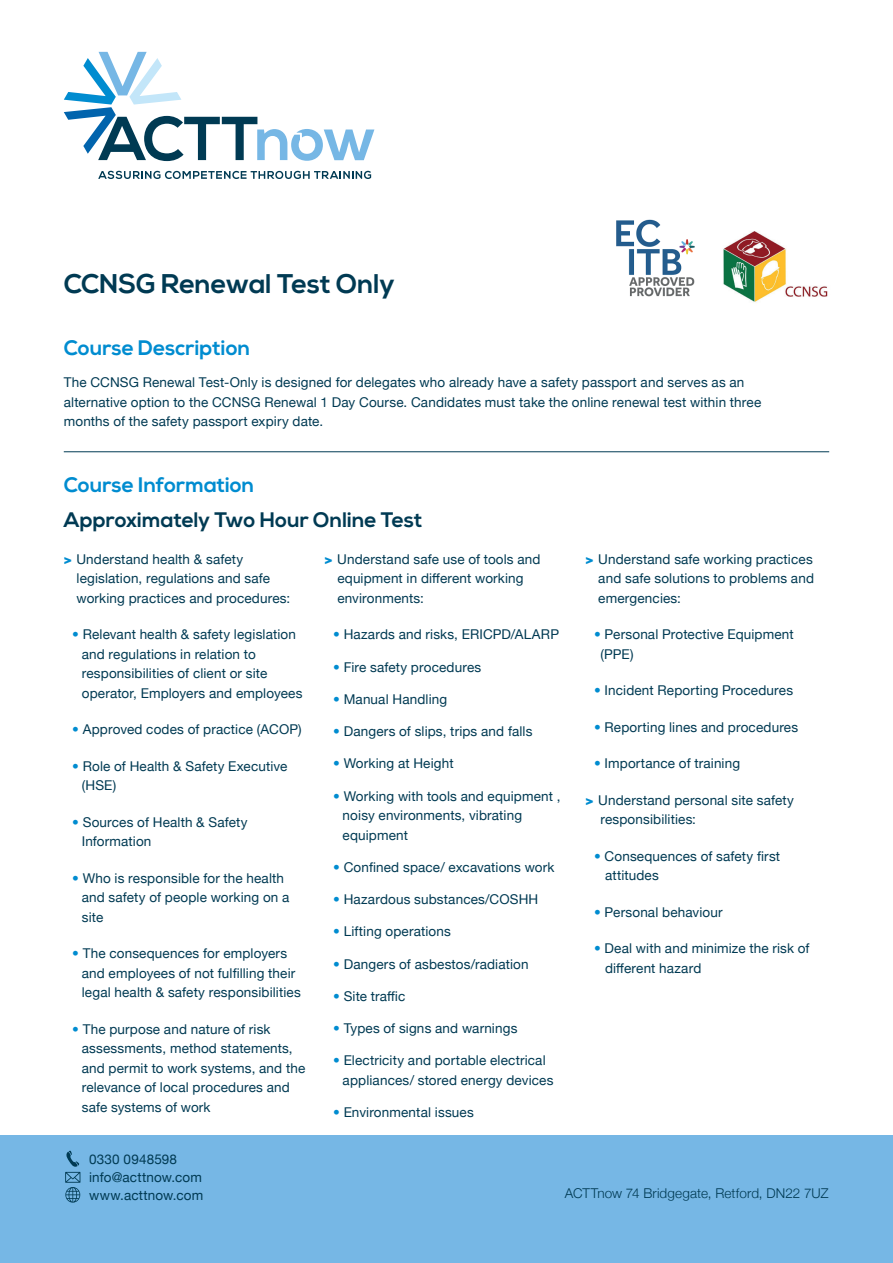
<style>
.page{position:relative;width:893px;height:1263px;background:#fff}
.page>*{position:absolute;margin:0;border:0;box-sizing:border-box;transform-origin:0 0}
.t1{font:700 27px "Nexa";letter-spacing:-.005em;color:#003a53}
.t2{font:700 21px "Nexa";color:#008cd0}
.t3{font:700 21px "Nexa";letter-spacing:-.005em;color:#003a53}
.t4{font:13.5px/19.5px "Helvetica Neue";letter-spacing:.01em;color:#003a53}
.t5{font:300 13.5px "Helvetica Neue";letter-spacing:.005em;color:#003a53}
.s1{font-weight:900;color:#008cd0}
</style>
<div class="page">
<svg style="left:64px;top:52px;width:310px;height:109px"></svg>
<svg style="left:98px;top:171px;width:273px;height:8px"></svg>
<div style="left:0;top:1135px;width:893px;height:128px;background:#76b7e5"></div>
<svg style="left:65px;top:1150px;width:15px;height:52px"></svg>
<img style="left:723px;top:231px;width:105px;height:71px">
<hr style="left:64px;top:451px;width:765px;height:1px;background:#003a53">
<img style="left:616px;top:219px;width:79px;height:78px">
<h1 class="t1" style="left:64px;top:268px;width:333px">CCNSG Renewal Test Only</h1>
<h2 class="t2" style="left:64px;top:336px;width:188px">Course Description</h2>
<p class="t4" style="left:64px;top:374px;width:699px">The CCNSG Renewal Test-Only is designed for delegates who already have a safety passport and serves as an alternative option to the CCNSG Renewal 1 Day Course. Candidates must take the online renewal test within three months of the safety passport expiry date.</p>
<h2 class="t2" style="left:64px;top:473px;width:192px">Course Information</h2>
<h2 class="t3" style="left:64px;top:508px;width:360px">Approximately Two Hour Online Test</h2>
<p class="t4" style="left:77px;top:550px;width:215px;text-indent:-13px"><span class="s1">&gt;</span> Understand health &amp; safety legislation, regulations and safe working practices and procedures:</p>
<p class="t4" style="left:82px;top:626px;width:222px;text-indent:-9px"><span class="s1">•</span> Relevant health &amp; safety legislation and regulations in relation to responsibilities of client or site operator, Employers and employees</p>
<p class="t4" style="left:72px;top:721px;width:231px"><span class="s1">•</span> Approved codes of practice (ACOP)</p>
<p class="t4" style="left:82px;top:757px;width:207px;text-indent:-9px"><span class="s1">•</span> Role of Health &amp; Safety Executive (HSE)</p>
<p class="t4" style="left:82px;top:813px;width:167px;text-indent:-9px"><span class="s1">•</span> Sources of Health &amp; Safety<br>Information</p>
<p class="t4" style="left:82px;top:869px;width:209px;text-indent:-9px"><span class="s1">•</span> Who is responsible for the health and safety of people working on a site</p>
<p class="t4" style="left:82px;top:945px;width:221px;text-indent:-9px"><span class="s1">•</span> The consequences for employers and employees of not fulfilling their legal health &amp; safety responsibilities</p>
<p class="t4" style="left:82px;top:1020px;width:225px;text-indent:-9px"><span class="s1">•</span> The purpose and nature of risk assessments, method statements, and permit to work systems, and the relevance of local procedures and safe systems of work</p>
<p class="t4" style="left:337px;top:550px;width:205px;text-indent:-13px"><span class="s1">&gt;</span> Understand safe use of tools and equipment in different working environments:</p>
<p class="t4" style="left:333px;top:625px;width:227px"><span class="s1">•</span> Hazards and risks, ERICPD/ALARP</p>
<p class="t4" style="left:333px;top:658px;width:150px"><span class="s1">•</span> Fire safety procedures</p>
<p class="t4" style="left:333px;top:690px;width:116px"><span class="s1">•</span> Manual Handling</p>
<p class="t4" style="left:333px;top:722px;width:201px"><span class="s1">•</span> Dangers of slips, trips and falls</p>
<p class="t4" style="left:333px;top:754px;width:122px"><span class="s1">•</span> Working at Height</p>
<p class="t4" style="left:343px;top:787px;width:219px;text-indent:-9px"><span class="s1">•</span> Working with tools and equipment , noisy environments, vibrating equipment</p>
<p class="t4" style="left:333px;top:858px;width:223px"><span class="s1">•</span> Confined space/ excavations work</p>
<p class="t4" style="left:333px;top:890px;width:207px"><span class="s1">•</span> Hazardous substances/COSHH</p>
<p class="t4" style="left:333px;top:922px;width:119px"><span class="s1">•</span> Lifting operations</p>
<p class="t4" style="left:333px;top:955px;width:197px"><span class="s1">•</span> Dangers of asbestos/radiation</p>
<p class="t4" style="left:333px;top:987px;width:74px"><span class="s1">•</span> Site traffic</p>
<p class="t4" style="left:333px;top:1019px;width:186px"><span class="s1">•</span> Types of signs and warnings</p>
<p class="t4" style="left:343px;top:1051px;width:212px;text-indent:-9px"><span class="s1">•</span> Electricity and portable electrical appliances/ stored energy devices</p>
<p class="t4" style="left:333px;top:1103px;width:142px"><span class="s1">•</span> Environmental issues</p>
<p class="t4" style="left:598px;top:550px;width:217px;text-align:justify;text-indent:-13px"><span class="s1">&gt;</span> Understand safe working practices and safe solutions to problems and emergencies:</p>
<p class="t4" style="left:600px;top:625px;width:195px;text-indent:-6px"><span class="s1">•</span> Personal Protective Equipment (PPE)</p>
<p class="t4" style="left:594px;top:681px;width:201px"><span class="s1">•</span> Incident Reporting Procedures</p>
<p class="t4" style="left:594px;top:718px;width:206px"><span class="s1">•</span> Reporting lines and procedures</p>
<p class="t4" style="left:594px;top:754px;width:148px"><span class="s1">•</span> Importance of training</p>
<p class="t4" style="left:600px;top:791px;width:195px;text-indent:-15px"><span class="s1">&gt;</span> Understand personal site safety responsibilities:</p>
<p class="t4" style="left:605px;top:847px;width:177px;text-indent:-11px"><span class="s1">•</span> Consequences of safety first attitudes</p>
<p class="t4" style="left:594px;top:903px;width:130px"><span class="s1">•</span> Personal behaviour</p>
<p class="t4" style="left:605px;top:939px;width:206px;text-indent:-11px"><span class="s1">•</span> Deal with and minimize the risk of different hazard</p>
<p class="t4" style="left:89px;top:1150px;width:116px;line-height:18px">0330 0948598 info@acttnow.com www.acttnow.com</p>
<p class="t5" style="left:565px;top:1183px;width:265px">ACTTnow 74 Bridgegate, Retford, DN22 7UZ</p>
</div>
